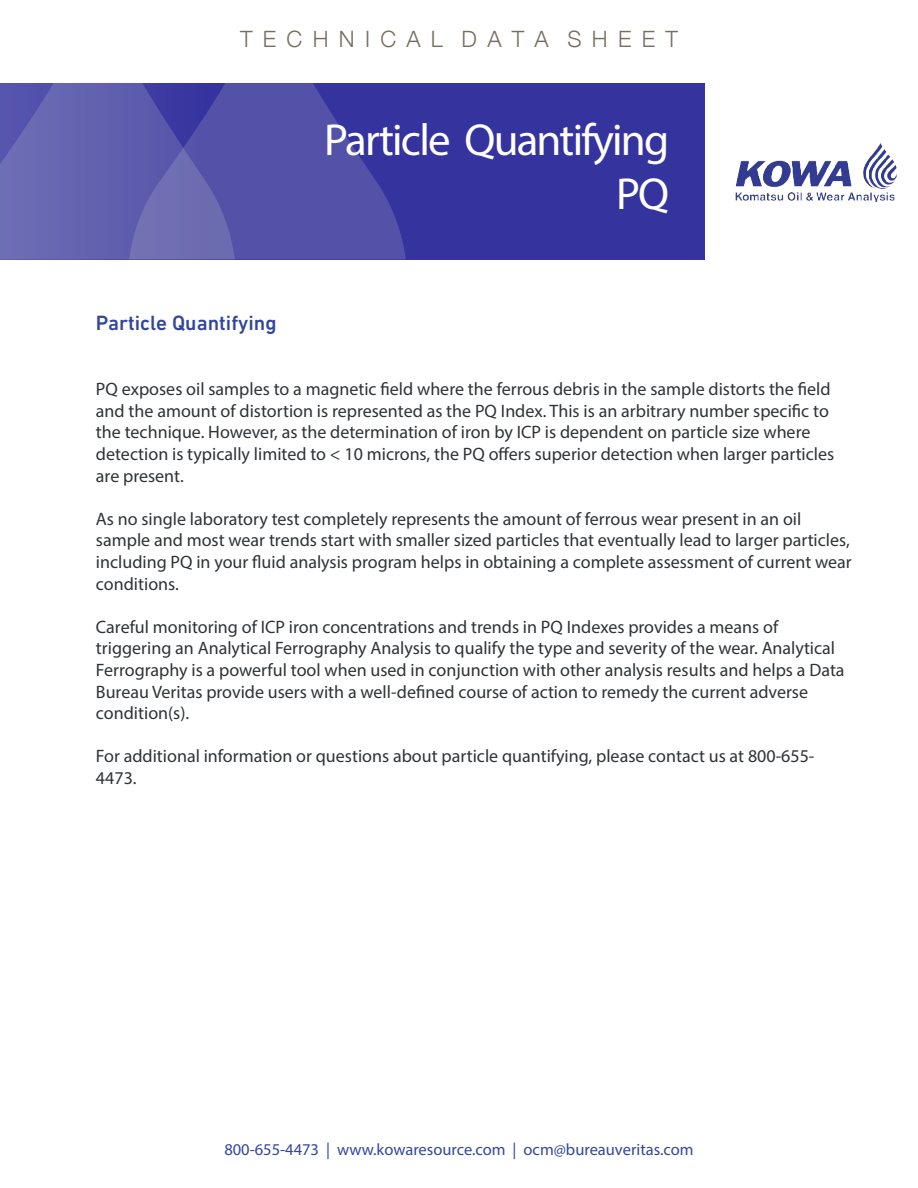
<style>
.page{position:relative;width:918px;height:1188px;background:#fff}
.page>*{position:absolute;margin:0;border:0;box-sizing:border-box;transform-origin:0 0}
.t1{font:45px "Myriad Pro";letter-spacing:-.04em;color:#fff}
.t2{font:300 22.5px "Helvetica Neue";color:#776e62}
.t3{font:500 21px "DIN Next LT Pro";color:#32479c}
.t4{font:18px/21.6px "Myriad Pro";color:#2f3336}
.t5{font:16.5px "Myriad Pro";color:#32479d}
</style>
<div class="page">
<div style="left:0;top:83px;width:705px;height:176px;background:#35339e"></div>
<svg style="left:0;top:83px;width:129px;height:176px;background:#6463b0"></svg>
<svg style="left:129px;top:83px;width:277px;height:176px;fill:#5352a8"></svg>
<img style="left:736px;top:143px;width:161px;height:58px">
<p class="t2" style="left:240px;top:21px;width:439px">T E C H N I C A L D A T A S H E E T</p>
<p class="t3" style="left:96px;top:311px;width:182px">Particle Quantifying</p>
<p class="t1" style="left:324px;top:112px;width:346px">Particle Quantifying</p>
<p class="t1" style="left:616px;top:166px;width:55px">PQ</p>
<p class="t4" style="left:96px;top:378px;width:740px">PQ exposes oil samples to a magnetic field where the ferrous debris in the sample distorts the field and the amount of distortion is represented as the PQ Index. This is an arbitrary number specific to the technique. However, as the determination of iron by ICP is dependent on particle size where detection is typically limited to &lt; 10 microns, the PQ offers superior detection when larger particles are present.</p>
<p class="t4" style="left:96px;top:508px;width:757px">As no single laboratory test completely represents the amount of ferrous wear present in an oil sample and most wear trends start with smaller sized particles that eventually lead to larger particles, including PQ in your fluid analysis program helps in obtaining a complete assessment of current wear conditions.</p>
<p class="t4" style="left:96px;top:616px;width:750px">Careful monitoring of ICP iron concentrations and trends in PQ Indexes provides a means of triggering an Analytical Ferrography Analysis to qualify the type and severity of the wear. Analytical Ferrography is a powerful tool when used in conjunction with other analysis results and helps a Data Bureau Veritas provide users with a well-defined course of action to remedy the current adverse condition(s).</p>
<p class="t4" style="left:96px;top:745px;width:720px">For additional information or questions about particle quantifying, please contact us at 800-655-<br>4473.</p>
<p class="t5" style="left:224px;top:1139px;width:471px">800-655-4473 | www.kowaresource.com | ocm@bureauveritas.com</p>
</div>
